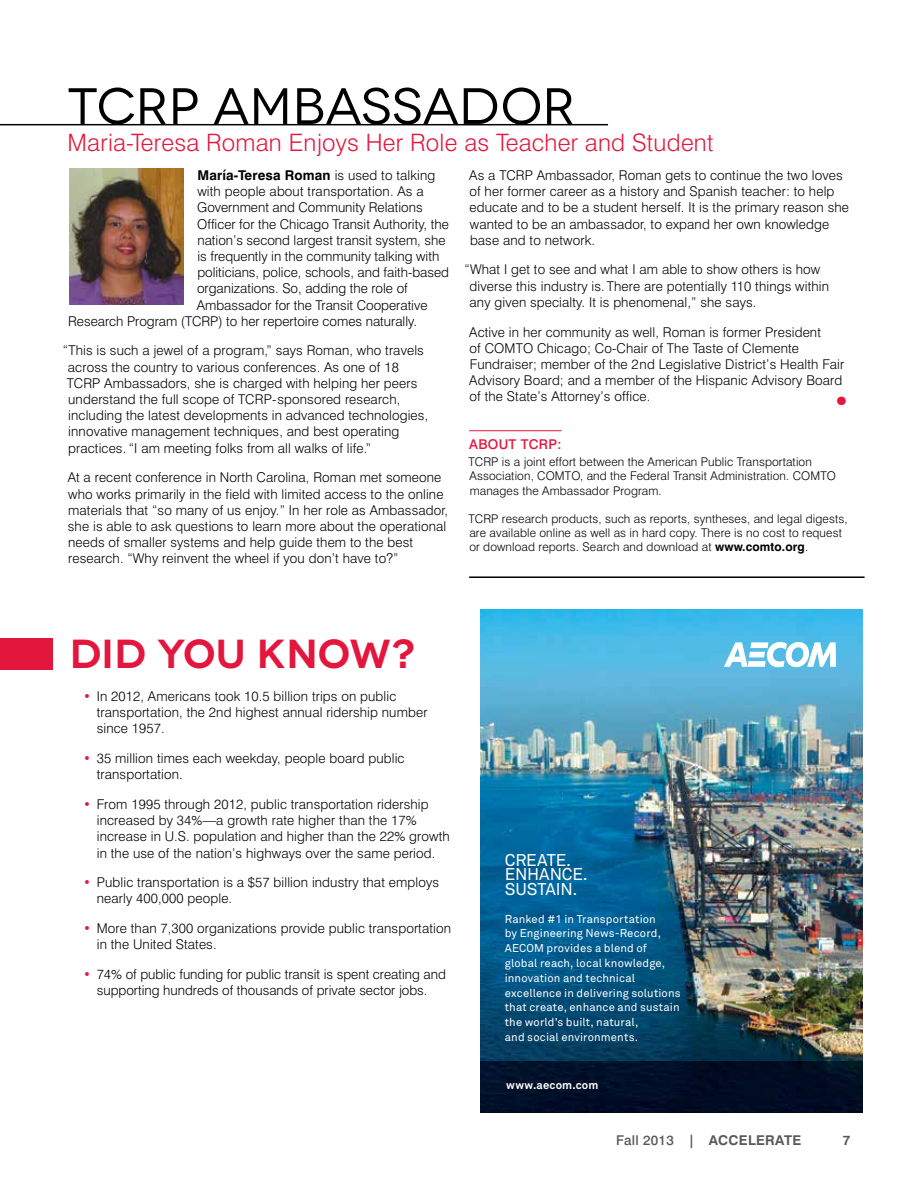
<style>
.page{position:relative;width:918px;height:1188px;background:#fff}
.page>*{position:absolute;margin:0;border:0;box-sizing:border-box;transform-origin:0 0}
.t1{font:51px "Novecentowide";color:#000}
.t2{font:600 40.5px "Novecentowide";letter-spacing:.005em;color:#e3173e}
.t3{font:300 24px "Swiss 721 BT";letter-spacing:.01em;color:#e3173e}
.t4{font:16.95px/14.4px "Akkurat";letter-spacing:-.01em;color:#fff}
.t5{font:300 13.5px/16.2px "Swiss 721 BT";letter-spacing:.01em;color:#000}
.t6{font:700 13.5px "Swiss 721 BT";letter-spacing:.01em;color:#000}
.t7{font:700 13.5px "Swiss 721 BT";letter-spacing:.02em;color:#58595b}
.t8{font:500 13.5px "Swiss 721 BT";letter-spacing:.02em;color:#e3173e}
.t9{font:300 12px/14.4px "Swiss 721 BT";letter-spacing:.01em;color:#000}
.t10{font:12px "Zapf Dingbats";color:#e3173e}
.t11{font:11.25px/14.9px "Akkurat";letter-spacing:.01em;color:#fff}
.t12{font:700 11.25px "Akkurat";letter-spacing:.02em;color:#fff}
.s1{font-weight:300}
.s2{font-weight:700}
.s3{color:#e3173e}
.s4{font-weight:500}
</style>
<div class="page">
<img style="left:70px;top:168px;width:113px;height:136px">
<hr style="left:0;top:124px;width:608px;height:1px;background:#000">
<div style="left:0;top:638px;width:53px;height:31px;background:#e3173e"></div>
<img style="left:481px;top:609px;width:381px;height:503px">
<svg style="left:724px;top:642px;width:112px;height:25px"></svg>
<hr style="left:469px;top:430px;width:93px;height:1px;background:#e3173e">
<hr style="left:469px;top:576px;width:396px;height:2px;background:#000">
<h1 class="t1" style="left:68px;top:76px;width:509px">TCRP AMBASSADOR</h1>
<h3 class="t3" style="left:68px;top:128px;width:648px">Maria-Teresa Roman Enjoys Her Role as Teacher and Student</h3>
<p class="t6" style="left:198px;top:167px;width:239px">María-Teresa Roman <span class="s1">is used to talking</span></p>
<p class="t5" style="left:197px;top:183px;width:228px">with people about transportation. As a</p>
<p class="t5" style="left:197px;top:199px;width:227px">Government and Community Relations</p>
<p class="t5" style="left:197px;top:216px;width:253px">Officer for the Chicago Transit Authority, the</p>
<p class="t5" style="left:197px;top:232px;width:250px">nation’s second largest transit system, she</p>
<p class="t5" style="left:198px;top:248px;width:243px">is frequently in the community talking with</p>
<p class="t5" style="left:197px;top:264px;width:253px">politicians, police, schools, and faith-based</p>
<p class="t5" style="left:197px;top:280px;width:212px">organizations. So, adding the role of</p>
<p class="t5" style="left:197px;top:297px;width:232px">Ambassador for the Transit Cooperative</p>
<p class="t5" style="left:68px;top:313px;width:350px">Research Program (TCRP) to her repertoire comes naturally.</p>
<p class="t5" style="left:63px;top:342px;width:367px">“This is such a jewel of a program,” says Roman, who travels across the country to various conferences. As one of 18<br>TCRP Ambassadors, she is charged with helping her peers understand the full scope of TCRP-sponsored research, including the latest developments in advanced technologies, innovative management techniques, and best operating practices. “I am meeting folks from all walks of life.”</p>
<p class="t5" style="left:68px;top:469px;width:382px">At a recent conference in North Carolina, Roman met someone who works primarily in the field with limited access to the online materials that “so many of us enjoy.” In her role as Ambassador, she is able to ask questions to learn more about the operational needs of smaller systems and help guide them to the best research. “Why reinvent the wheel if you don’t have to?”</p>
<p class="t5" style="left:469px;top:167px;width:381px">As a TCRP Ambassador, Roman gets to continue the two loves of her former career as a history and Spanish teacher: to help educate and to be a student herself. It is the primary reason she wanted to be an ambassador, to expand her own knowledge base and to network.</p>
<p class="t5" style="left:470px;top:261px;width:361px;text-indent:-5px">“What I get to see and what I am able to show others is how diverse this industry is. There are potentially 110 things within any given specialty. It is phenomenal,” she says.</p>
<p class="t5" style="left:469px;top:324px;width:377px">Active in her community as well, Roman is former President<br>of COMTO Chicago; Co-Chair of The Taste of Clemente Fundraiser; member of the 2nd Legislative District’s Health Fair Advisory Board; and a member of the Hispanic Advisory Board of the State’s Attorney’s office.</p>
<p class="t8" style="left:469px;top:436px;width:94px">ABOUT TCRP:</p>
<p class="t9" style="left:469px;top:454px;width:369px">TCRP is a joint effort between the American Public Transportation<br>Association, COMTO, and the Federal Transit Administration. COMTO manages the Ambassador Program.</p>
<p class="t9" style="left:469px;top:511px;width:380px">TCRP research products, such as reports, syntheses, and legal digests, are available online as well as in hard copy. There is no cost to request or download reports. Search and download at <span class="s2">www.comto.org</span>.</p>
<p class="t10" style="left:837px;top:395px;width:11px">●</p>
<h2 class="t2" style="left:70px;top:629px;width:347px">DID YOU KNOW?</h2>
<p class="t5" style="left:97px;top:688px;width:332px;text-indent:-14px"><span class="s3">•</span> In 2012, Americans took 10.5 billion trips on public transportation, the 2nd highest annual ridership number since 1957.</p>
<p class="t5" style="left:97px;top:750px;width:309px;text-indent:-14px"><span class="s3">•</span> 35 million times each weekday, people board public transportation.</p>
<p class="t5" style="left:97px;top:796px;width:354px;text-indent:-14px"><span class="s3">•</span> From 1995 through 2012, public transportation ridership increased by 34%—a growth rate higher than the 17% increase in U.S. population and higher than the 22% growth in the use of the nation’s highways over the same period.</p>
<p class="t5" style="left:97px;top:874px;width:344px;text-indent:-14px"><span class="s3">•</span> Public transportation is a $57 billion industry that employs nearly 400,000 people.</p>
<p class="t5" style="left:97px;top:920px;width:356px;text-indent:-14px"><span class="s3">•</span> More than 7,300 organizations provide public transportation in the United States.</p>
<p class="t5" style="left:83px;top:966px;width:364px;text-align:center"><span class="s3">•</span> 74% of public funding for public transit is spent creating and supporting hundreds of thousands of private sector jobs.</p>
<p class="t4" style="left:505px;top:854px;width:84px">CREATE.<br>ENHANCE.<br>SUSTAIN.</p>
<p class="t11" style="left:505px;top:912px;width:177px">Ranked #1 in Transportation<br>by Engineering News-Record,<br>AECOM provides a blend of global reach, local knowledge, innovation and technical excellence in delivering solutions that create, enhance and sustain the world’s built, natural,<br>and social environments.</p>
<p class="t12" style="left:506px;top:1078px;width:94px">www.aecom.com</p>
<p class="t7" style="left:616px;top:1132px;width:187px"><span class="s4">Fall 2013</span> | ACCELERATE</p>
<p class="t7" style="left:843px;top:1132px;width:9px">7</p>
</div>
